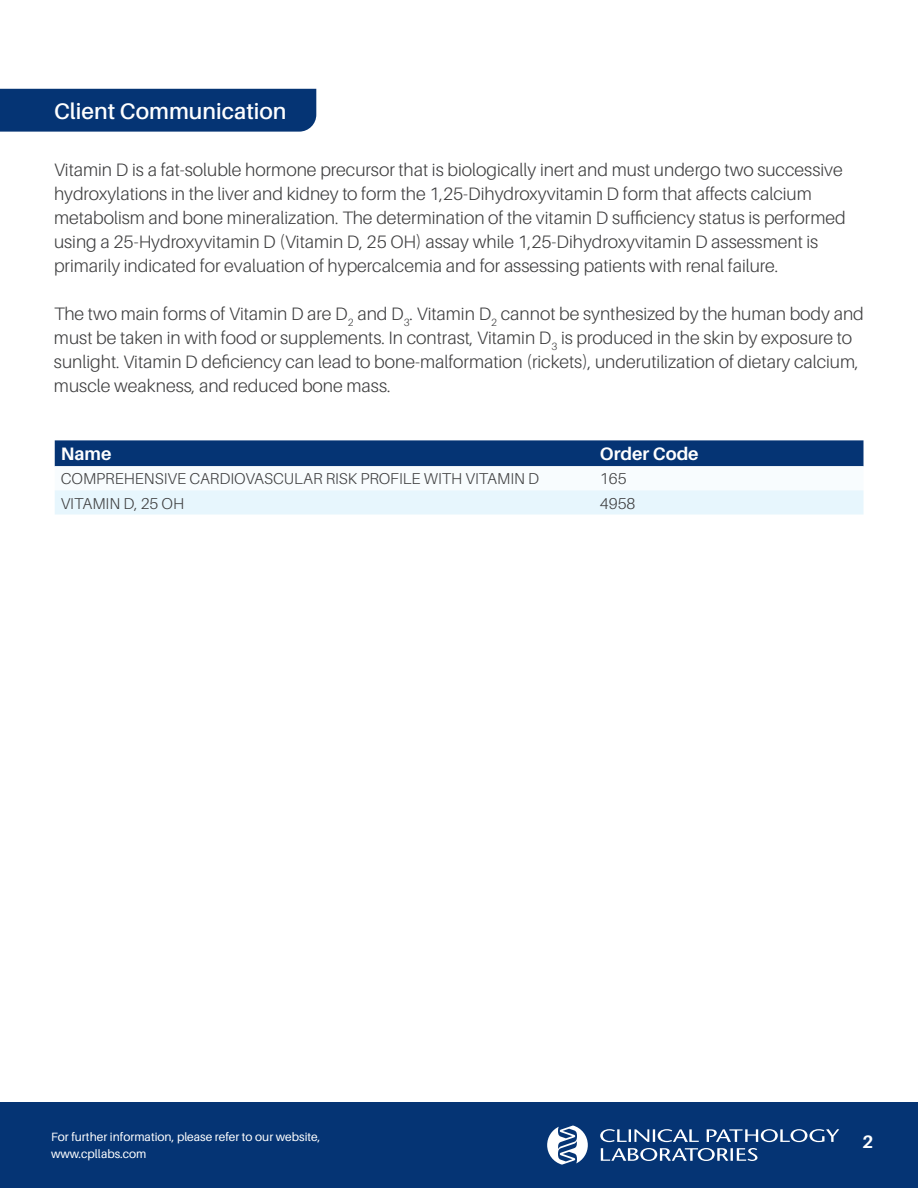
<style>
.page{position:relative;width:918px;height:1188px;background:#fff}
.page>*{position:absolute;margin:0;border:0;box-sizing:border-box;transform-origin:0 0}
.t1{font:600 22.5px "Aileron";color:#fff}
.t2{font:300 18px/24px "Aileron";color:#3e3e3f}
.t3{font:700 18px "Aileron";color:#fff}
.t4{font:300 15.75px "Aileron";color:#3e3e3f}
.t5{font:12px/16.5px "Aileron";color:#fff}
</style>
<div class="page">
<div style="left:0;top:1102px;width:918px;height:86px;background:#053474"></div>
<div style="left:0;top:89px;width:316px;height:43px;background:#053474"></div>
<svg style="left:55px;top:440px;width:809px;height:75px"></svg>
<svg style="left:547px;top:1125px;width:292px;height:40px"></svg>
<p class="t1" style="left:54px;top:99px;width:234px">Client Communication</p>
<p class="t2" style="left:54px;top:158px;width:793px">Vitamin D is a fat-soluble hormone precursor that is biologically inert and must undergo two successive hydroxylations in the liver and kidney to form the 1,25-Dihydroxyvitamin D form that affects calcium metabolism and bone mineralization. The determination of the vitamin D sufficiency status is performed using a 25-Hydroxyvitamin D (Vitamin D, 25 OH) assay while 1,25-Dihydroxyvitamin D assessment is primarily indicated for evaluation of hypercalcemia and for assessing patients with renal failure.</p>
<p class="t2" style="left:54px;top:302px;width:811px">The two main forms of Vitamin D are D<sub>2</sub> and D<sub>3</sub>. Vitamin D<sub>2</sub> cannot be synthesized by the human body and must be taken in with food or supplements. In contrast, Vitamin D<sub>3</sub> is produced in the skin by exposure to sunlight. Vitamin D deficiency can lead to bone-malformation (rickets), underutilization of dietary calcium, muscle weakness, and reduced bone mass.</p>
<p class="t3" style="left:61px;top:444px;width:52px">Name</p>
<p class="t3" style="left:600px;top:444px;width:100px">Order Code</p>
<p class="t4" style="left:61px;top:470px;width:480px">COMPREHENSIVE CARDIOVASCULAR RISK PROFILE WITH VITAMIN D</p>
<p class="t4" style="left:600px;top:470px;width:28px">165</p>
<p class="t4" style="left:61px;top:494px;width:125px">VITAMIN D, 25 OH</p>
<p class="t4" style="left:600px;top:494px;width:37px">4958</p>
<p class="t5" style="left:51px;top:1129px;width:271px">For further information, please refer to our website, www.cpllabs.com</p>
<p class="t3" style="left:862px;top:1132px;width:13px">2</p>
</div>
